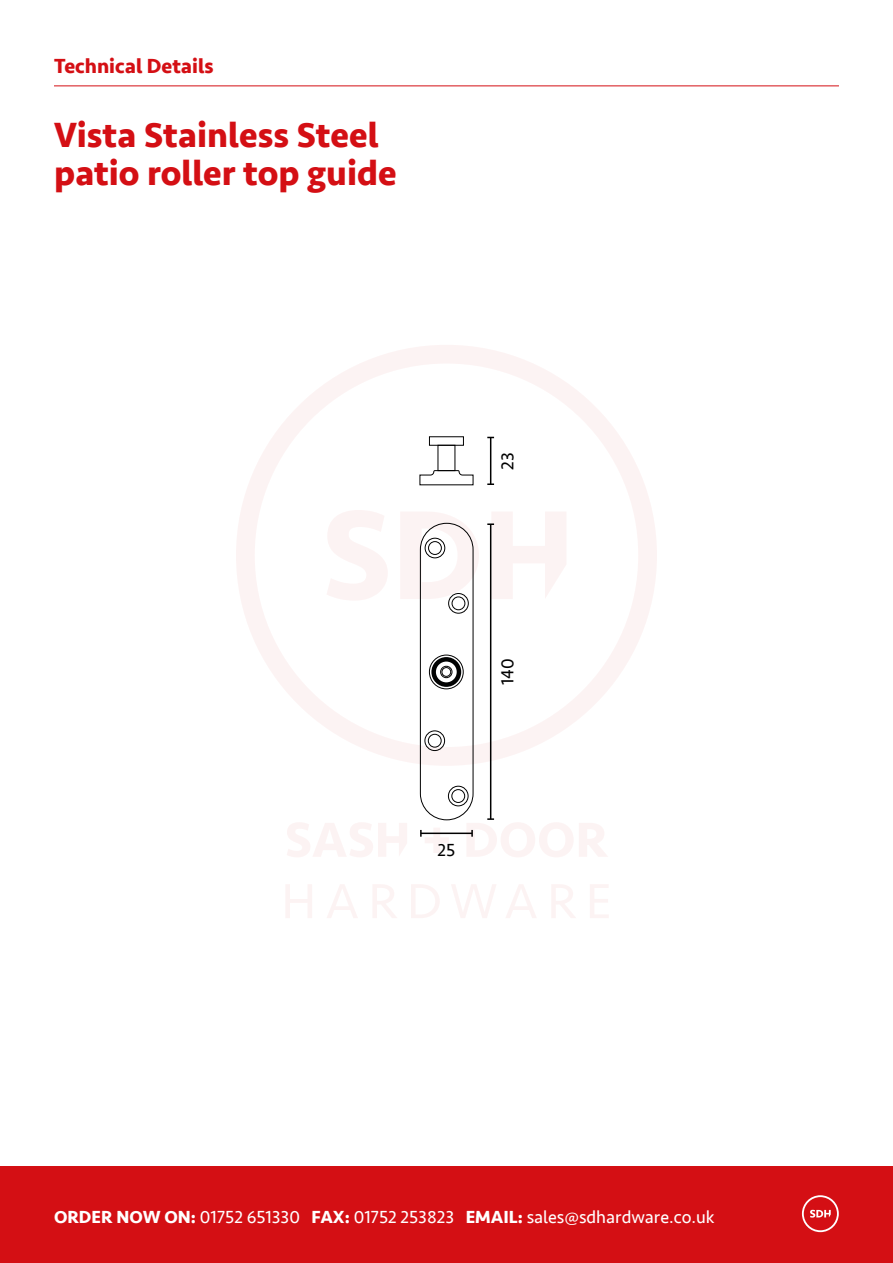
<style>
.page{position:relative;width:893px;height:1263px;background:#fff}
.page>*{position:absolute;margin:0;border:0;box-sizing:border-box;transform-origin:0 0}
.t1{font:700 36px/37.5px "Seravek";color:#d40f14}
.t2{font:700 21px "Seravek";color:#d40f14}
.t3{font:18px "Seravek";color:#fff}
.t4{font:18px "Seravek";color:#000}
.s1{font-weight:700}
</style>
<div class="page">
<svg style="left:236px;top:345px;width:421px;height:347px"></svg>
<svg style="left:286px;top:885px;width:26px;height:33px"></svg>
<svg style="left:327px;top:885px;width:30px;height:33px"></svg>
<svg style="left:373px;top:885px;width:24px;height:33px"></svg>
<svg style="left:411px;top:885px;width:28px;height:33px"></svg>
<svg style="left:452px;top:885px;width:44px;height:33px"></svg>
<svg style="left:506px;top:885px;width:30px;height:33px"></svg>
<svg style="left:552px;top:885px;width:23px;height:33px"></svg>
<svg style="left:590px;top:885px;width:18px;height:33px"></svg>
<div style="left:0;top:1166px;width:893px;height:97px;background:#d40f14"></div>
<svg style="left:802px;top:1195px;width:37px;height:37px"></svg>
<hr style="left:54px;top:85px;width:785px;height:1px;background:#d40f14">
<svg style="left:419px;top:470px;width:55px;height:16px"></svg>
<div style="left:429px;top:436px;width:35px;height:10px;border:1px solid #000"></div>
<svg style="left:287px;top:510px;width:321px;height:347px"></svg>
<hr style="left:490px;top:437px;width:1px;height:47px;background:#000">
<svg style="left:487px;top:483px;width:7px;height:2px"></svg>
<p class="t2" style="left:54px;top:50px;width:161px">Technical Details</p>
<h1 class="t1" style="left:54px;top:116px;width:344px">Vista Stainless Steel patio roller top guide</h1>
<p class="t4" style="left:494px;top:469px;width:19px;rotate:-90deg">23</p>
<p class="t4" style="left:494px;top:685px;width:28px;rotate:-90deg">140</p>
<p class="t4" style="left:438px;top:836px;width:19px">25</p>
<p class="t3" style="left:54px;top:1203px;width:662px"><span class="s1">ORDER NOW ON:</span> 01752 651330 <span class="s1">FAX:</span> 01752 253823 <span class="s1">EMAIL:</span> sales@sdhardware.co.uk</p>
</div>
